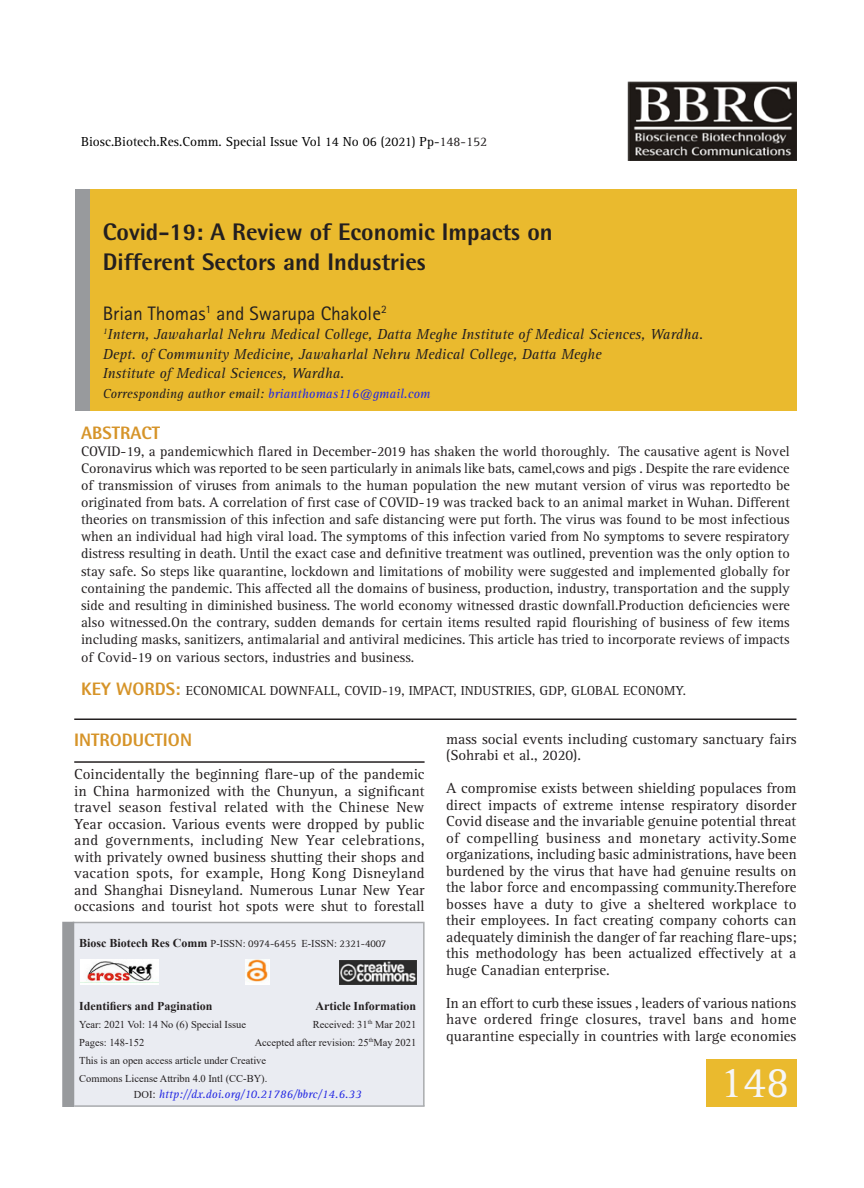
<style>
.page{position:relative;width:864px;height:1188px;background:#fff}
.page>*{position:absolute;margin:0;border:0;box-sizing:border-box;transform-origin:0 0}
.Body_text{font:45px "Rotis Serif Std";color:#f6f6f7}
.Body_text-2{font:800 24px/30px "Rotis Semi Sans Std";color:#231f20}
.Body_text-3{font:19.5px "Rotis Sans Serif Std";color:#231f20}
.Body_text-4{font:800 18px "Rotis Semi Sans Std";color:#d69429}
.Body_text-5{font:15px/16.5px "Rotis Serif Std";color:#231f20;text-align:justify}
.Body_text-6{font:italic 15px "Rotis Serif Std";color:#231f20}
.Body_text-7{font:14.25px/17.1px "Rotis Serif Std";color:#231f20;text-align:justify}
.Body_text-8{font:13.5px "Rotis Serif Std";color:#000}
.Body_text-9{font:13.5px "Rotis Serif Std";color:#231f20}
.Body_text-10{font:italic 13.5px "Rotis Serif Std";color:#231f20}
.Body_text-11{font:700 12px "Times New Roman";color:#231f20}
.Body_text-12{font:italic 12px "Rotis Serif Std";color:#2328e2}
.Body_text-13{font:10.5px "Times New Roman";color:#231f20}
.s1{color:#231f20}
.s2{color:#2328e2}
.s3{font-family:"Rotis Serif Std";font-weight:400;font-size:13.5px;color:#231f20}
.s4{font-weight:400;font-size:10.5px}
.s5{font-family:"Rotis Serif Std";font-weight:400;font-size:10.5px}
.s6{font-family:"Times New Roman";font-style:normal;font-size:10.5px;color:#231f20}
.s7{font-family:"Times New Roman";font-style:normal;color:#231f20}
</style>
<div class="page">
<img style="left:627px;top:81px;width:169px;height:79px">
<div style="left:89px;top:189px;width:707px;height:222px;background:#eaba2e"></div>
<div style="left:75px;top:189px;width:15px;height:222px;background:#989a9d"></div>
<hr style="left:74px;top:718px;width:722px;height:2px;background:#231f20">
<div style="left:73px;top:922px;width:350px;height:184px;background:#eaecf2"></div>
<hr style="left:73px;top:922px;width:350px;height:1px;background:#a8aaad">
<hr style="left:423px;top:922px;width:2px;height:184px;background:#a8aaad">
<img style="left:339px;top:960px;width:77px;height:25px">
<img style="left:245px;top:959px;width:24px;height:26px">
<img style="left:80px;top:959px;width:79px;height:26px">
<hr style="left:74px;top:1105px;width:351px;height:2px;background:#a8aaad">
<div style="left:62px;top:922px;width:12px;height:185px;background:#989a9d"></div>
<div style="left:706px;top:1060px;width:90px;height:47px;background:#eaba2e"></div>
<hr style="left:74px;top:761px;width:351px;height:2px;background:#231f20">
<p class="Body_text-8" style="left:81px;top:134px;width:408px">Biosc.Biotech.Res.Comm. Special Issue Vol 14 No 06 (2021) Pp-<span class="s1">148-152</span></p>
<p class="Body_text-2" style="left:103px;top:217px;width:451px">Covid-19: A Review of Economic Impacts on<br>Different Sectors and Industries</p>
<p class="Body_text-3" style="left:103px;top:302px;width:285px">Brian Thomas<sup>1</sup> and Swarupa Chakole<sup>2</sup></p>
<p class="Body_text-6" style="left:103px;top:326px;width:602px"><sup>1</sup>Intern, Jawaharlal Nehru Medical College, Datta Meghe Institute of Medical Sciences, Wardha.</p>
<p class="Body_text-6" style="left:103px;top:345px;width:500px">Dept. of Community Medicine, Jawaharlal Nehru Medical College, Datta Meghe</p>
<p class="Body_text-6" style="left:103px;top:365px;width:243px">Institute of Medical Sciences, Wardha.</p>
<p class="Body_text-10" style="left:103px;top:386px;width:329px">Corresponding author email: <span class="s2">brianthomas116@gmail.com</span></p>
<p class="Body_text-4" style="left:81px;top:421px;width:81px">ABSTRACT</p>
<p class="Body_text-7" style="left:81px;top:443px;width:711px">COVID-19, a pandemicwhich flared in December-2019 has shaken the world thoroughly. The causative agent is Novel Coronavirus which was reported to be seen particularly in animals like bats, camel,cows and pigs . Despite the rare evidence of transmission of viruses from animals to the human population the new mutant version of virus was reportedto be originated from bats. A correlation of first case of COVID-19 was tracked back to an animal market in Wuhan. Different theories on transmission of this infection and safe distancing were put forth. The virus was found to be most infectious when an individual had high viral load. The symptoms of this infection varied from No symptoms to severe respiratory distress resulting in death. Until the exact case and definitive treatment was outlined, prevention was the only option to stay safe. So steps like quarantine, lockdown and limitations of mobility were suggested and implemented globally for containing the pandemic. This affected all the domains of business, production, industry, transportation and the supply side and resulting in diminished business. The world economy witnessed drastic downfall.Production deficiencies were also witnessed.On the contrary, sudden demands for certain items resulted rapid flourishing of business of few items including masks, sanitizers, antimalarial and antiviral medicines. This article has tried to incorporate reviews of impacts of Covid-19 on various sectors, industries and business.</p>
<p class="Body_text-4" style="left:81px;top:677px;width:122px">KEY WORDS: <span class="s3">Econo</span></p>
<p class="Body_text-9" style="left:227px;top:683px;width:54px">mical down</p>
<p class="Body_text-9" style="left:308px;top:683px;width:53px">fall, Covid</p>
<p class="Body_text-9" style="left:382px;top:683px;width:51px">-19, Impact</p>
<p class="Body_text-9" style="left:454px;top:683px;width:21px">, Indust</p>
<p class="Body_text-9" style="left:506px;top:683px;width:127px">ries , GDP, global econo</p>
<p class="Body_text-9" style="left:664px;top:683px;width:24px">my.</p>
<p class="Body_text-4" style="left:74px;top:729px;width:119px">INTRODUCTION</p>
<p class="Body_text-5" style="left:74px;top:766px;width:352px">Coincidentally the beginning flare-up of the pandemic in China harmonized with the Chunyun, a significant travel season festival related with the Chinese New Year occasion. Various events were dropped by public and governments, including New Year celebrations, with privately owned business shutting their shops and vacation spots, for example, Hong Kong Disneyland and Shanghai Disneyland. Numerous Lunar New Year occasions and tourist hot spots were shut to forestall</p>
<p class="Body_text-11" style="left:79px;top:935px;width:308px">Biosc Biotech Res Comm <span class="s4">P-ISSN:</span> <span class="s5">0974-6455</span> <span class="s4">E-ISSN:</span> <span class="s5">2321-4007</span></p>
<p class="Body_text-11" style="left:79px;top:997px;width:135px">Identifiers and Pagination</p>
<p class="Body_text-11" style="left:315px;top:997px;width:102px">Article Information</p>
<p class="Body_text-13" style="left:79px;top:1017px;width:168px">Year: 2021 Vol: 14 No (6) Special Issue</p>
<p class="Body_text-13" style="left:313px;top:1017px;width:105px">Received: 31<sup>th</sup> Mar 2021</p>
<p class="Body_text-13" style="left:79px;top:1035px;width:67px">Pages: 148-152</p>
<p class="Body_text-13" style="left:255px;top:1035px;width:163px">Accepted after revision: 25<sup>th</sup>May 2021</p>
<p class="Body_text-13" style="left:79px;top:1053px;width:188px">This is an open access article under Creative</p>
<p class="Body_text-13" style="left:79px;top:1071px;width:190px">Commons License Attribn 4.0 Intl (CC-BY).</p>
<p class="Body_text-12" style="left:134px;top:1087px;width:229px"><span class="s6">DOI</span><span class="s7">:</span> http://dx.doi.org/10.21786/bbrc/14.6.33</p>
<p class="Body_text-5" style="left:446px;top:731px;width:352px">mass social events including customary sanctuary fairs (Sohrabi et al., 2020).</p>
<p class="Body_text-5" style="left:446px;top:781px;width:352px">A compromise exists between shielding populaces from direct impacts of extreme intense respiratory disorder Covid disease and the invariable genuine potential threat of compelling business and monetary activity.Some organizations, including basic administrations, have been burdened by the virus that have had genuine results on the labor force and encompassing community.Therefore bosses have a duty to give a sheltered workplace to their employees. In fact creating company cohorts can adequately diminish the danger of far reaching flare-ups; this methodology has been actualized effectively at a huge Canadian enterprise.</p>
<p class="Body_text-5" style="left:446px;top:995px;width:352px">In an effort to curb these issues , leaders of various nations have ordered fringe closures, travel bans and home quarantine especially in countries with large economies</p>
<p class="Body_text" style="left:719px;top:1056px;width:72px">148</p>
</div>
